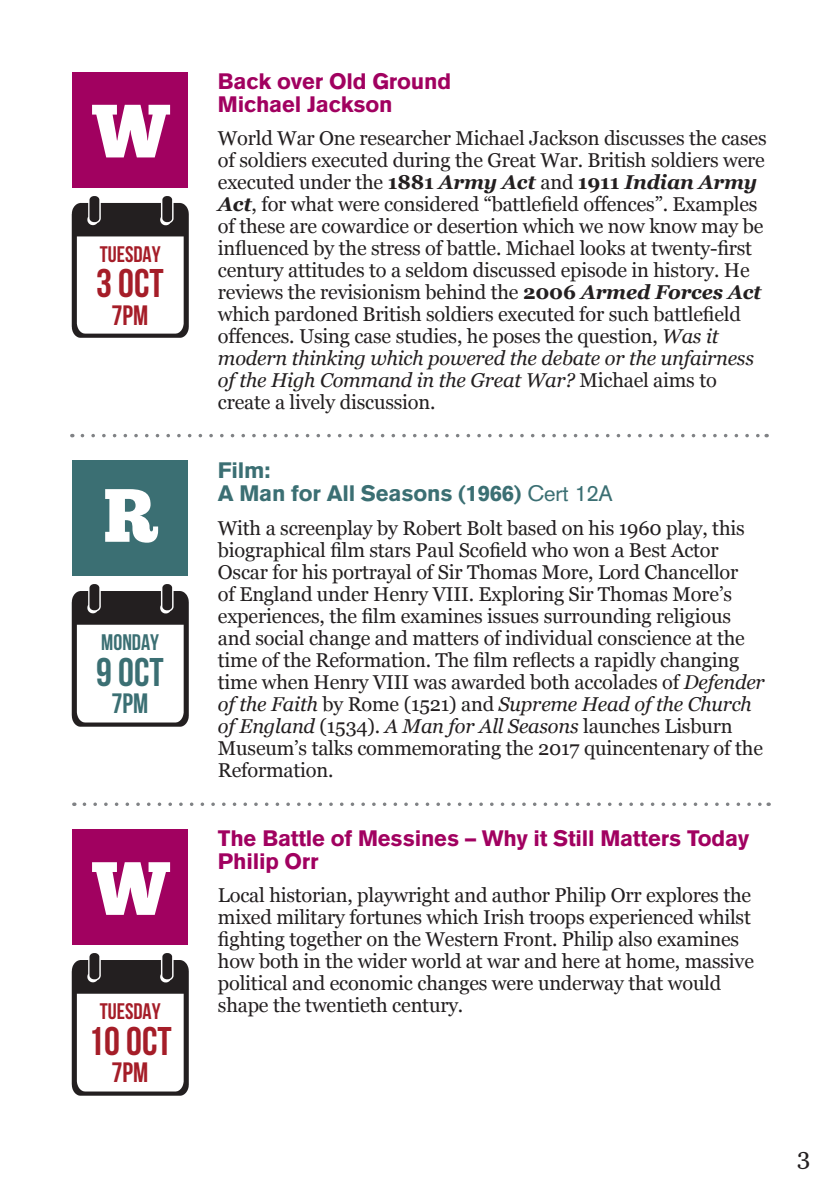
<style>
.page{position:relative;width:840px;height:1191px;background:#fff}
.page>*{position:absolute;margin:0;border:0;box-sizing:border-box;transform-origin:0 0}
.t1{font:75.4px "Chunk Five";color:#fff}
.t2{font:700 40px "Bebas Neue";color:#a51d28}
.t3{font:700 40px "Bebas Neue";color:#3b6f73}
.t4{font:700 28px "Bebas Neue";color:#a51d28}
.t5{font:700 28px "Bebas Neue";color:#3b6f73}
.t6{font:24px "Georgia";color:#231f20}
.t7{font:700 22.4px "Bebas Neue";color:#a51d28}
.t8{font:700 22.4px "Bebas Neue";color:#3b6f73}
.t9{font:900 22px "Akzidenz Grotesk";letter-spacing:-.01em;color:#a10160}
.t10{font:900 22px "Akzidenz Grotesk";letter-spacing:-.01em;color:#3b6f73}
.t11{font:20px/22px "Georgia";letter-spacing:-.01em;color:#231f20}
.s1{font-weight:700}
.s2{font-weight:700;font-style:italic}
.s3{font-style:italic}
.s4{font-weight:400}
</style>
<div class="page">
<svg style="left:82px;top:434px;width:684px;height:3px"></svg>
<svg style="left:84px;top:802px;width:684px;height:4px"></svg>
<div style="left:72px;top:72px;width:115px;height:115px;background:#a10160"></div>
<img style="left:71px;top:196px;width:118px;height:142px">
<div style="left:72px;top:461px;width:115px;height:115px;background:#3b6f73"></div>
<img style="left:71px;top:584px;width:118px;height:143px">
<div style="left:72px;top:829px;width:115px;height:115px;background:#a10160"></div>
<img style="left:71px;top:953px;width:118px;height:143px">
<p class="t1" style="left:93px;top:86px;width:78px">W</p>
<p class="t7" style="left:100px;top:241px;width:62px">TUESDAY</p>
<p class="t2" style="left:96px;top:261px;width:69px">3 OCT</p>
<p class="t4" style="left:111px;top:300px;width:38px">7PM</p>
<p class="t1" style="left:103px;top:470px;width:57px">R</p>
<p class="t8" style="left:101px;top:630px;width:59px">MONDAY</p>
<p class="t3" style="left:96px;top:650px;width:69px">9 OCT</p>
<p class="t5" style="left:111px;top:688px;width:38px">7PM</p>
<p class="t1" style="left:93px;top:843px;width:78px">W</p>
<p class="t7" style="left:100px;top:999px;width:62px">TUESDAY</p>
<p class="t2" style="left:88px;top:1019px;width:85px">10 OCT</p>
<p class="t4" style="left:111px;top:1057px;width:38px">7PM</p>
<p class="t9" style="left:218px;top:68px;width:235px">Back over Old Ground</p>
<p class="t9" style="left:218px;top:91px;width:176px">Michael Jackson</p>
<p class="t11" style="left:218px;top:126px;width:550px">World War One researcher Michael Jackson discusses the cases of soldiers executed during the Great War. British soldiers were executed under the <span class="s1">1881</span> <span class="s2">Army Act</span> and <span class="s1">1911</span> <span class="s2">Indian Army Act</span>, for what were considered “battlefield offences”. Examples of these are cowardice or desertion which we now know may be influenced by the stress of battle. Michael looks at twenty-first century attitudes to a seldom discussed episode in history. He reviews the revisionism behind the <span class="s1">2006</span> <span class="s2">Armed Forces Act </span>which pardoned British soldiers executed for such battlefield offences. Using case studies, he poses the question, <span class="s3">Was it modern thinking which powered the debate or the unfairness of the High Command in the Great War?</span> Michael aims to create a lively discussion.</p>
<p class="t10" style="left:218px;top:457px;width:54px">Film:</p>
<p class="t10" style="left:218px;top:480px;width:396px">A Man for All Seasons (1966) <span class="s4">Cert 12A</span></p>
<p class="t11" style="left:218px;top:516px;width:548px">With a screenplay by Robert Bolt based on his 1960 play, this biographical film stars Paul Scofield who won a Best Actor Oscar for his portrayal of Sir Thomas More, Lord Chancellor<br>of England under Henry VIII. Exploring Sir Thomas More’s experiences, the film examines issues surrounding religious and social change and matters of individual conscience at the time of the Reformation. The film reflects a rapidly changing time when Henry VIII was awarded both accolades of <span class="s3">Defender of the Faith</span> by Rome (1521) and <span class="s3">Supreme Head of the Church of England</span> (1534). <span class="s3">A Man for All Seasons</span> launches Lisburn Museum’s talks commemorating the 2017 quincentenary of the Reformation.</p>
<p class="t9" style="left:218px;top:824px;width:532px">The Battle of Messines – Why it Still Matters Today</p>
<p class="t9" style="left:218px;top:847px;width:102px">Philip Orr</p>
<p class="t11" style="left:218px;top:883px;width:537px">Local historian, playwright and author Philip Orr explores the mixed military fortunes which Irish troops experienced whilst fighting together on the Western Front. Philip also examines how both in the wider world at war and here at home, massive political and economic changes were underway that would shape the twentieth century.</p>
<p class="t6" style="left:796px;top:1139px;width:15px">3</p>
</div>
